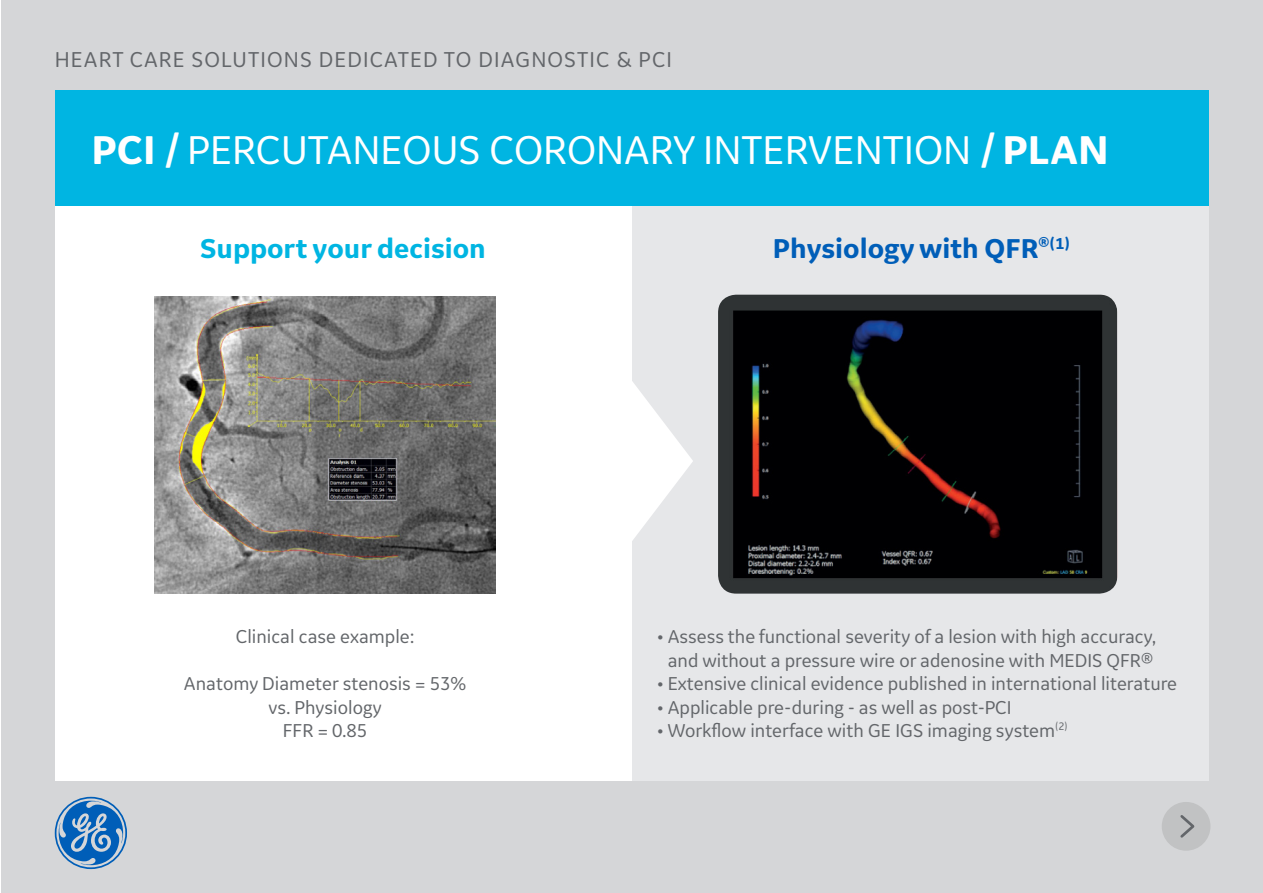
<style>
.page{position:relative;width:1263px;height:893px;background:#fff}
.page>*{position:absolute;margin:0;border:0;box-sizing:border-box;transform-origin:0 0}
.t1{font:42px "GE Inspira Sans";color:#fff}
.t2{font:700 28.5px "GE Inspira Sans";color:#005eb8}
.t3{font:700 28.5px "GE Inspira Sans";color:#00b5e2}
.t4{font:22.5px "GE Inspira Sans";letter-spacing:.05em;color:#63666a}
.t5{font:19.5px/23.4px "GE Inspira Sans";color:#63666a;text-align:center}
.s1{font-weight:700}
</style>
<div class="page">
<div style="left:2px;top:0;width:1261px;height:893px;background:#d5d6d8"></div>
<div style="left:55px;top:90px;width:1153px;height:116px;background:#00b5e2"></div>
<div style="left:55px;top:206px;width:576px;height:574px;background:#fff"></div>
<div style="left:632px;top:206px;width:577px;height:574px;background:#e6e7e9"></div>
<svg style="left:631px;top:380px;width:62px;height:162px"></svg>
<svg style="left:55px;top:797px;width:72px;height:72px"></svg>
<img style="left:154px;top:296px;width:342px;height:298px">
<img style="left:718px;top:295px;width:399px;height:299px">
<div style="left:1162px;top:802px;width:48px;height:49px;background:#c1c2c3;border-radius:50%"></div>
<svg style="left:1180px;top:815px;width:15px;height:23px"></svg>
<p class="t4" style="left:55px;top:46px;width:619px">HEART CARE SOLUTIONS DEDICATED TO DIAGNOSTIC &amp; PCI</p>
<h1 class="t1" style="left:91px;top:124px;width:1019px"><span class="s1">PCI /</span> PERCUTANEOUS CORONARY INTERVENTION <span class="s1">/ PLAN</span></h1>
<h2 class="t3" style="left:200px;top:231px;width:287px">Support your decision</h2>
<h2 class="t2" style="left:773px;top:231px;width:299px">Physiology with QFR<sup>®(1)</sup></h2>
<p class="t5" style="left:236px;top:625px;width:180px">Clinical case example:</p>
<p class="t5" style="left:184px;top:671px;width:284px">Anatomy Diameter stenosis = 53% vs. Physiology<br>FFR = 0.85</p>
<p class="t5" style="left:657px;top:625px;width:501px">• Assess the functional severity of a lesion with high accuracy, and without a pressure wire or adenosine with MEDIS QFR®</p>
<p class="t5" style="left:657px;top:671px;width:522px">• Extensive clinical evidence published in international literature</p>
<p class="t5" style="left:657px;top:695px;width:356px">• Applicable pre-during - as well as post-PCI</p>
<p class="t5" style="left:657px;top:718px;width:412px">• Workflow interface with GE IGS imaging system<sup>(2)</sup></p>
</div>
